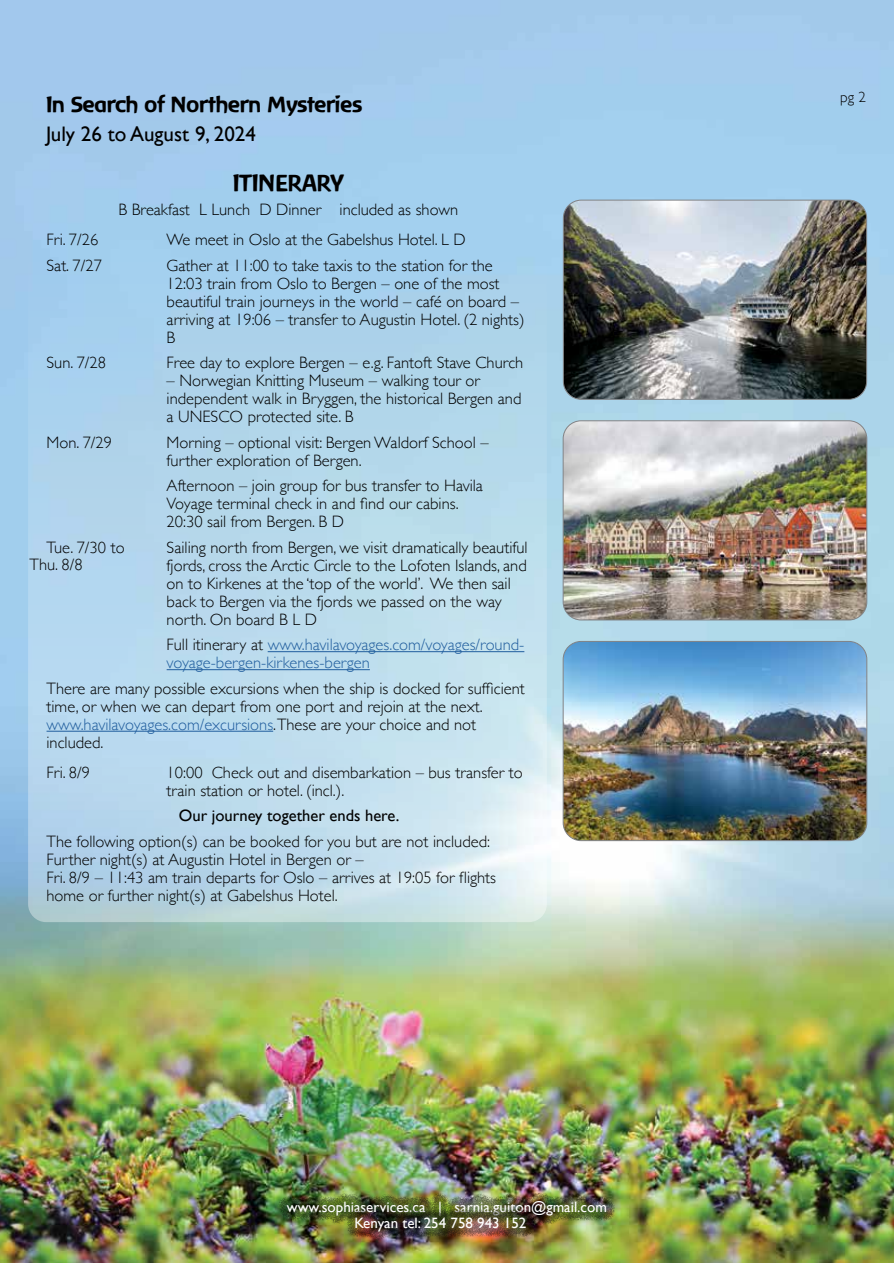
<style>
.page{position:relative;width:894px;height:1263px;background:#fff}
.page>*{position:absolute;margin:0;border:0;box-sizing:border-box;transform-origin:0 0}
.t1{font:22.5px "Baar Zeitgeist";color:#000}
.t2{font:21px "Baar Zeitgeist";color:#000}
.t3{font:21px "Gill Sans";color:#000}
.t4{font:300 16.5px/18px "Gill Sans";color:#000}
.t5{font:300 16.5px/18px "Gill Sans";color:#215e9e}
.t6{font:16.5px "Gill Sans";color:#000}
.t7{font:15px/16.2px "Gill Sans";color:#fff}
.t8{font:300 15px "Gill Sans";color:#000}
.s1{color:#000}
.s2{color:#215e9e}
</style>
<div class="page">
<img style="left:0;top:0;width:893px;height:1263px">
<svg style="left:28px;top:180px;width:518px;height:742px;background:#b5d7ec"></svg>
<img style="left:563px;top:641px;width:303px;height:199px">
<div style="left:562px;top:641px;width:304px;height:200px;border:1px solid #808285;border-radius:18px"></div>
<img style="left:563px;top:421px;width:303px;height:199px">
<div style="left:562px;top:420px;width:304px;height:200px;border:1px solid #808285;border-radius:18px"></div>
<img style="left:563px;top:200px;width:303px;height:199px">
<div style="left:563px;top:200px;width:303px;height:199px;border:1px solid #808285;border-radius:18px"></div>
<hr style="left:267px;top:651px;width:257px;height:1px;background:#215e9e">
<hr style="left:166px;top:669px;width:204px;height:1px;background:#215e9e">
<hr style="left:46px;top:731px;width:227px;height:1px;background:#215e9e">
<div style="left:278px;top:1192px;width:337px;height:32px;background:#000;opacity:.5"></div>
<div style="left:347px;top:1209px;width:188px;height:31px;background:#000;opacity:.5"></div>
<p class="t2" style="left:46px;top:91px;width:318px">In Search of Northern Mysteries</p>
<p class="t3" style="left:46px;top:122px;width:211px">July 26 to August 9, 2024</p>
<h1 class="t1" style="left:233px;top:169px;width:112px">ITINERARY</h1>
<p class="t4" style="left:118px;top:200px;width:341px">B Breakfast L Lunch D Dinner included as shown</p>
<p class="t4" style="left:46px;top:230px;width:53px">Fri. 7/26</p>
<p class="t4" style="left:167px;top:230px;width:300px">We meet in Oslo at the Gabelshus Hotel. L D</p>
<p class="t4" style="left:46px;top:256px;width:57px">Sat. 7/27</p>
<p class="t4" style="left:167px;top:256px;width:359px">Gather at 11:00 to take taxis to the station for the 12:03 train from Oslo to Bergen – one of the most beautiful train journeys in the world – café on board – arriving at 19:06 – transfer to Augustin Hotel. (2 nights)<br>B</p>
<p class="t4" style="left:46px;top:353px;width:61px">Sun. 7/28</p>
<p class="t4" style="left:167px;top:353px;width:358px">Free day to explore Bergen – e.g. Fantoft Stave Church</p>
<p class="t4" style="left:167px;top:371px;width:356px">– Norwegian Knitting Museum – walking tour or independent walk in Bryggen, the historical Bergen and a UNESCO protected site. B</p>
<p class="t4" style="left:46px;top:433px;width:67px">Mon. 7/29</p>
<p class="t4" style="left:167px;top:433px;width:323px">Morning – optional visit: Bergen Waldorf School – further exploration of Bergen.</p>
<p class="t4" style="left:167px;top:476px;width:318px">Afternoon – join group for bus transfer to Havila<br>Voyage terminal check in and find our cabins.<br>20:30 sail from Bergen. B D</p>
<p class="t4" style="left:46px;top:538px;width:80px">Tue. 7/30 to</p>
<p class="t4" style="left:167px;top:538px;width:362px">Sailing north from Bergen, we visit dramatically beautiful fjords, cross the Arctic Circle to the Lofoten Islands, and on to Kirkenes at the ‘top of the world’. We then sail back to Bergen via the fjords we passed on the way north. On board B L D</p>
<p class="t5" style="left:167px;top:635px;width:359px"><span class="s1">Full itinerary at</span> www.havilavoyages.com/voyages/round&shy;voyage-bergen-kirkenes-bergen</p>
<p class="t4" style="left:46px;top:678px;width:479px">There are many possible excursions when the ship is docked for sufficient time, or when we can depart from one port and rejoin at the next. <span class="s2">www.havilavoyages.com/excursions</span>.These are your choice and not included.</p>
<p class="t4" style="left:46px;top:762px;width:45px">Fri. 8/9</p>
<p class="t4" style="left:167px;top:762px;width:357px">10:00 Check out and disembarkation – bus transfer to train station or hotel. (incl.).</p>
<p class="t6" style="left:179px;top:806px;width:222px">Our journey together ends here.</p>
<p class="t4" style="left:46px;top:831px;width:451px">The following option(s) can be booked for you but are not included:<br>Further night(s) at Augustin Hotel in Bergen or –<br>Fri. 8/9 – 11:43 am train departs for Oslo – arrives at 19:05 for flights home or further night(s) at Gabelshus Hotel.</p>
<p class="t4" style="left:30px;top:555px;width:54px">Thu. 8/8</p>
<p class="t7" style="left:354px;top:1198px;width:254px;text-indent:-67px">www.sophiaservices.ca | sarnia.guiton@gmail.com<br>Kenyan tel: 254 758 943 152</p>
<p class="t8" style="left:839px;top:85px;width:27px">pg 2</p>
</div>
